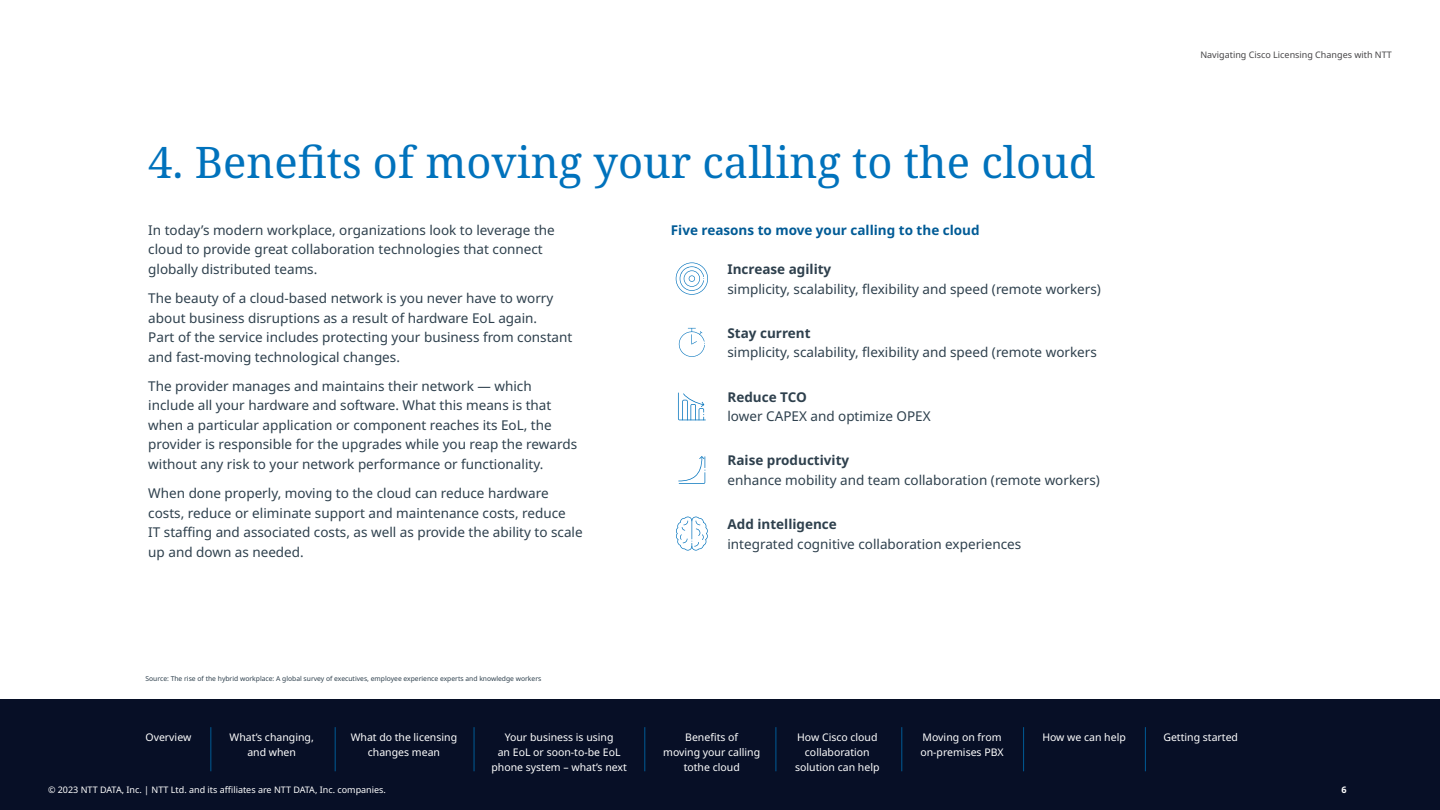
<style>
.page{position:relative;width:1440px;height:810px;background:#fff}
.page>*{position:absolute;margin:0;border:0;box-sizing:border-box;transform-origin:0 0}
.t1{font:43.5px "Noto Serif";color:#0072bc}
.t2{font:13.5px/19.5px "Noto Sans";color:#2e404d}
.t3{font:700 13.5px "Noto Sans";color:#2e404d}
.t4{font:700 13.5px "Noto Sans";color:#005b96}
.t5{font:10.5px/15px "Noto Sans";color:#fff;text-align:center}
.t6{font:9px "Noto Sans";color:#fff}
.t7{font:9px "Noto Sans";color:#464547}
.t8{font:700 9px "Noto Sans";color:#fff}
.t9{font:6.75px "Noto Sans";color:#2e404d}
</style>
<div class="page">
<svg style="left:676px;top:263px;width:32px;height:32px"></svg>
<svg style="left:679px;top:328px;width:26px;height:29px"></svg>
<svg style="left:678px;top:393px;width:28px;height:27px"></svg>
<svg style="left:678px;top:456px;width:28px;height:28px"></svg>
<svg style="left:676px;top:517px;width:32px;height:34px"></svg>
<div style="left:0;top:699px;width:1440px;height:111px;background:#070f26"></div>
<hr style="left:1145px;top:727px;width:1px;height:44px;background:#005b96">
<hr style="left:1023px;top:727px;width:1px;height:44px;background:#005b96">
<hr style="left:901px;top:727px;width:1px;height:44px;background:#005b96">
<hr style="left:776px;top:727px;width:1px;height:44px;background:#005b96">
<hr style="left:335px;top:727px;width:1px;height:44px;background:#005b96">
<hr style="left:210px;top:727px;width:1px;height:44px;background:#005b96">
<hr style="left:474px;top:727px;width:1px;height:44px;background:#005b96">
<hr style="left:644px;top:727px;width:1px;height:44px;background:#005b96">
<h1 class="t1" style="left:148px;top:133px;width:949px">4. Benefits of moving your calling to the cloud</h1>
<p class="t2" style="left:148px;top:221px;width:408px">In today’s modern workplace, organizations look to leverage the cloud to provide great collaboration technologies that connect globally distributed teams.</p>
<p class="t2" style="left:148px;top:289px;width:426px">The beauty of a cloud-based network is you never have to worry about business disruptions as a result of hardware EoL again.<br>Part of the service includes protecting your business from constant and fast-moving technological changes.</p>
<p class="t2" style="left:148px;top:377px;width:430px">The provider manages and maintains their network — which include all your hardware and software. What this means is that when a particular application or component reaches its EoL, the provider is responsible for the upgrades while you reap the rewards without any risk to your network performance or functionality.</p>
<p class="t2" style="left:148px;top:484px;width:436px">When done properly, moving to the cloud can reduce hardware costs, reduce or eliminate support and maintenance costs, reduce<br>IT staffing and associated costs, as well as provide the ability to scale up and down as needed.</p>
<p class="t9" style="left:146px;top:674px;width:397px">Source: The rise of the hybrid workplace: A global survey of executives, employee experience experts and knowledge workers</p>
<p class="t4" style="left:671px;top:222px;width:310px">Five reasons to move your calling to the cloud</p>
<p class="t3" style="left:728px;top:262px;width:105px">Increase agility</p>
<p class="t2" style="left:728px;top:279px;width:375px">simplicity, scalability, flexibility and speed (remote workers)</p>
<p class="t3" style="left:728px;top:325px;width:85px">Stay current</p>
<p class="t2" style="left:728px;top:343px;width:371px">simplicity, scalability, flexibility and speed (remote workers</p>
<p class="t3" style="left:728px;top:389px;width:81px">Reduce TCO</p>
<p class="t2" style="left:728px;top:407px;width:205px">lower CAPEX and optimize OPEX</p>
<p class="t3" style="left:728px;top:453px;width:123px">Raise productivity</p>
<p class="t2" style="left:728px;top:470px;width:374px">enhance mobility and team collaboration (remote workers)</p>
<p class="t3" style="left:728px;top:517px;width:111px">Add intelligence</p>
<p class="t2" style="left:728px;top:534px;width:295px">integrated cognitive collaboration experiences</p>
<p class="t7" style="left:1200px;top:49px;width:193px">Navigating Cisco Licensing Changes with NTT</p>
<p class="t5" style="left:146px;top:730px;width:47px">Overview</p>
<p class="t5" style="left:230px;top:730px;width:86px">What’s changing, and when</p>
<p class="t5" style="left:351px;top:730px;width:108px">What do the licensing changes mean</p>
<p class="t5" style="left:491px;top:730px;width:137px">Your business is using<br>an EoL or soon-to-be EoL phone system – what’s next</p>
<p class="t5" style="left:663px;top:730px;width:98px">Benefits of<br>moving your calling tothe cloud</p>
<p class="t5" style="left:795px;top:730px;width:86px">How Cisco cloud collaboration solution can help</p>
<p class="t5" style="left:920px;top:730px;width:85px;text-align:left">Moving on from on-premises PBX</p>
<p class="t5" style="left:1042px;top:730px;width:85px">How we can help</p>
<p class="t5" style="left:1163px;top:730px;width:76px">Getting started</p>
<p class="t6" style="left:48px;top:785px;width:339px">© 2023 NTT DATA, Inc. | NTT Ltd. and its affiliates are NTT DATA, Inc. companies.</p>
<p class="t8" style="left:1342px;top:785px;width:7px">6</p>
</div>
